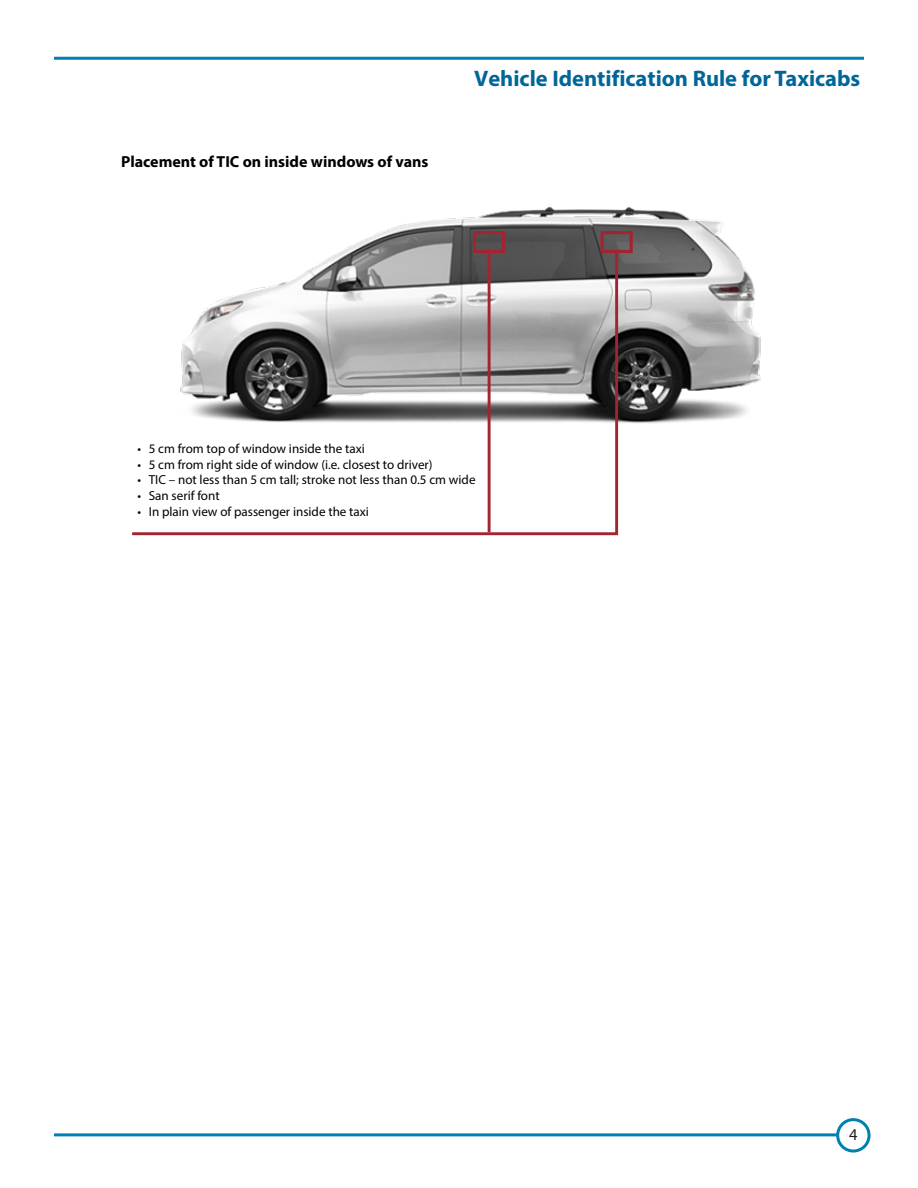
<style>
.page{position:relative;width:918px;height:1188px;background:#fff}
.page>*{position:absolute;margin:0;border:0;box-sizing:border-box;transform-origin:0 0}
.Subheading{font:700 22.5px "Myriad Pro";color:#069}
.t1{font:16.5px "Myriad Pro";color:#231f20}
.t2{font:700 16.05px "Myriad Pro";color:#000}
.t3{font:13.05px "Myriad Pro";color:#000}
</style>
<div class="page">
<hr style="left:54px;top:1133px;width:810px;height:3px;background:#007fb2">
<div style="left:838px;top:1120px;width:31px;height:31px;background:#fff;border-radius:50%"></div>
<div style="left:836px;top:1118px;width:35px;height:35px;border:3px solid #007fb2;border-radius:50%"></div>
<img style="left:345px;top:206px;width:416px;height:217px">
<svg style="left:132px;top:249px;width:488px;height:287px"></svg>
<hr style="left:488px;top:251px;width:3px;height:281px;background:#a32330">
<div style="left:601px;top:231px;width:32px;height:22px;border:3px solid #a32330"></div>
<div style="left:473px;top:231px;width:32px;height:22px;border:3px solid #a32330"></div>
<hr style="left:54px;top:57px;width:810px;height:3px;background:#007fb2">
<p class="t2" style="left:121px;top:151px;width:309px">Placement of TIC on inside windows of vans</p>
<p class="Subheading" style="left:474px;top:64px;width:388px">Vehicle Identification Rule for Taxicabs</p>
<p class="t3" style="left:138px;top:441px;width:229px">• 5 cm from top of window inside the taxi</p>
<p class="t3" style="left:138px;top:456px;width:296px">• 5 cm from right side of window (i.e. closest to driver)</p>
<p class="t3" style="left:138px;top:472px;width:339px">• TIC – not less than 5 cm tall; stroke not less than 0.5 cm wide</p>
<p class="t3" style="left:138px;top:488px;width:84px">• San serif font</p>
<p class="t3" style="left:138px;top:503px;width:233px">• In plain view of passenger inside the taxi</p>
<p class="t1" style="left:849px;top:1124px;width:10px">4</p>
</div>
